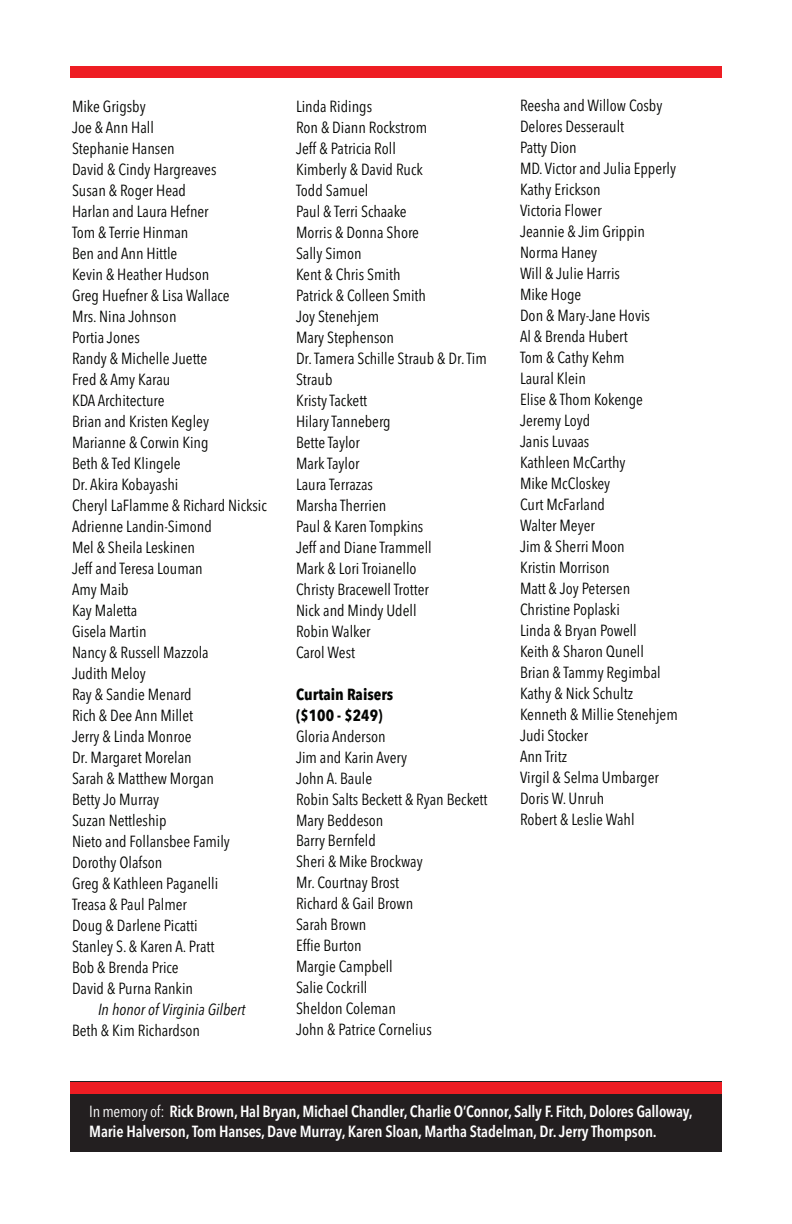
<style>
.page{position:relative;width:792px;height:1224px;background:#fff}
.page>*{position:absolute;margin:0;border:0;box-sizing:border-box;transform-origin:0 0}
.t1{font:condensed 16px/21px "Avenir Next LT Pro";color:#040503}
.t2{font:600 condensed 16px/19.2px "Avenir Next LT Pro";letter-spacing:-.015em;color:#fff}
.t3{font:700 condensed 16px/21px "Avenir Next LT Pro";color:#040503}
.t4{font:italic condensed 16px "Avenir Next LT Pro";color:#040503}
.s1{font-weight:400}
</style>
<div class="page">
<div style="left:70px;top:66px;width:652px;height:12px;background:#ee1d23"></div>
<div style="left:70px;top:1082px;width:652px;height:70px;background:#231f20"></div>
<div style="left:70px;top:1082px;width:652px;height:12px;background:#ee1d23"></div>
<p class="t1" style="left:72px;top:96px;width:196px">Mike Grigsby<br>Joe &amp; Ann Hall<br>Stephanie Hansen<br>David &amp; Cindy Hargreaves<br>Susan &amp; Roger Head<br>Harlan and Laura Hefner<br>Tom &amp; Terrie Hinman<br>Ben and Ann Hittle<br>Kevin &amp; Heather Hudson<br>Greg Huefner &amp; Lisa Wallace<br>Mrs. Nina Johnson<br>Portia Jones<br>Randy &amp; Michelle Juette<br>Fred &amp; Amy Karau<br>KDA Architecture<br>Brian and Kristen Kegley<br>Marianne &amp; Corwin King<br>Beth &amp; Ted Klingele<br>Dr. Akira Kobayashi<br>Cheryl LaFlamme &amp; Richard Nicksic<br>Adrienne Landin-Simond<br>Mel &amp; Sheila Leskinen<br>Jeff and Teresa Louman<br>Amy Maib<br>Kay Maletta<br>Gisela Martin<br>Nancy &amp; Russell Mazzola<br>Judith Meloy<br>Ray &amp; Sandie Menard<br>Rich &amp; Dee Ann Millet<br>Jerry &amp; Linda Monroe<br>Dr. Margaret Morelan<br>Sarah &amp; Matthew Morgan<br>Betty Jo Murray<br>Suzan Nettleship<br>Nieto and Follansbee Family<br>Dorothy Olafson<br>Greg &amp; Kathleen Paganelli<br>Treasa &amp; Paul Palmer<br>Doug &amp; Darlene Picatti<br>Stanley S. &amp; Karen A. Pratt<br>Bob &amp; Brenda Price<br>David &amp; Purna Rankin</p>
<p class="t4" style="left:98px;top:1000px;width:149px">In honor of Virginia Gilbert</p>
<p class="t1" style="left:72px;top:1020px;width:130px">Beth &amp; Kim Richardson</p>
<p class="t1" style="left:296px;top:96px;width:192px">Linda Ridings<br>Ron &amp; Diann Rockstrom<br>Jeff &amp; Patricia Roll<br>Kimberly &amp; David Ruck<br>Todd Samuel<br>Paul &amp; Terri Schaake<br>Morris &amp; Donna Shore<br>Sally Simon<br>Kent &amp; Chris Smith<br>Patrick &amp; Colleen Smith<br>Joy Stenehjem<br>Mary Stephenson<br>Dr. Tamera Schille Straub &amp; Dr. Tim<br>Straub<br>Kristy Tackett<br>Hilary Tanneberg<br>Bette Taylor<br>Mark Taylor<br>Laura Terrazas<br>Marsha Therrien<br>Paul &amp; Karen Tompkins<br>Jeff and Diane Trammell<br>Mark &amp; Lori Troianello<br>Christy Bracewell Trotter<br>Nick and Mindy Udell<br>Robin Walker<br>Carol West</p>
<p class="t3" style="left:296px;top:683px;width:99px">Curtain Raisers ($100 - $249)</p>
<p class="t1" style="left:296px;top:725px;width:193px">Gloria Anderson<br>Jim and Karin Avery<br>John A. Baule<br>Robin Salts Beckett &amp; Ryan Beckett<br>Mary Beddeson<br>Barry Bernfeld<br>Sheri &amp; Mike Brockway<br>Mr. Courtnay Brost<br>Richard &amp; Gail Brown<br>Sarah Brown<br>Effie Burton<br>Margie Campbell<br>Salie Cockrill<br>Sheldon Coleman<br>John &amp; Patrice Cornelius</p>
<p class="t1" style="left:520px;top:95px;width:159px">Reesha and Willow Cosby<br>Delores Desserault<br>Patty Dion<br>MD. Victor and Julia Epperly<br>Kathy Erickson<br>Victoria Flower<br>Jeannie &amp; Jim Grippin<br>Norma Haney<br>Will &amp; Julie Harris<br>Mike Hoge<br>Don &amp; Mary-Jane Hovis<br>Al &amp; Brenda Hubert<br>Tom &amp; Cathy Kehm<br>Laural Klein<br>Elise &amp; Thom Kokenge<br>Jeremy Loyd<br>Janis Luvaas<br>Kathleen McCarthy<br>Mike McCloskey<br>Curt McFarland<br>Walter Meyer<br>Jim &amp; Sherri Moon<br>Kristin Morrison<br>Matt &amp; Joy Petersen<br>Christine Poplaski<br>Linda &amp; Bryan Powell<br>Keith &amp; Sharon Qunell<br>Brian &amp; Tammy Regimbal<br>Kathy &amp; Nick Schultz<br>Kenneth &amp; Millie Stenehjem<br>Judi Stocker<br>Ann Tritz<br>Virgil &amp; Selma Umbarger<br>Doris W. Unruh<br>Robert &amp; Leslie Wahl</p>
<p class="t2" style="left:89px;top:1102px;width:605px"><span class="s1">In memory of:</span> Rick Brown, Hal Bryan, Michael Chandler, Charlie O’Connor, Sally F. Fitch, Dolores Galloway,<br>Marie Halverson, Tom Hanses, Dave Murray, Karen Sloan, Martha Stadelman, Dr. Jerry Thompson.</p>
</div>
